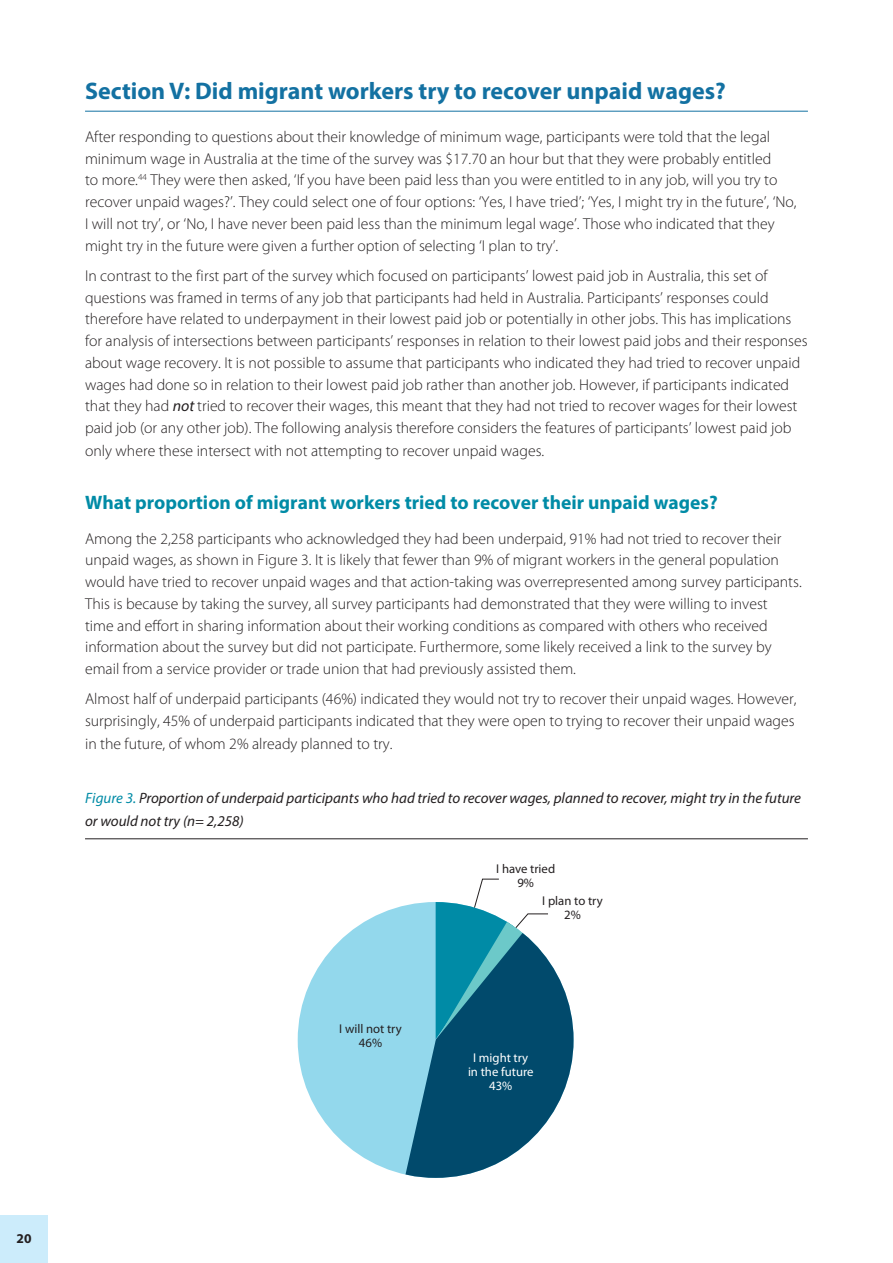
<style>
.page{position:relative;width:893px;height:1263px;background:#fff}
.page>*{position:absolute;margin:0;border:0;box-sizing:border-box;transform-origin:0 0}
.Section{font:700 24px "Myriad Pro";color:#1371a2}
.heading_2{font:700 19.5px "Myriad Pro";color:#008ba6}
.t1{font:300 15.75px/21.8px "Myriad Pro";color:#231f20}
.Figures{font:italic 15px/22.5px "Myriad Pro";color:#231f20}
.t2{font:700 13.5px "Myriad Pro";color:#231f20}
.t3{font:12.75px/14.1px "Myriad Pro";color:#231f20;text-align:center}
.t4{font:12.75px/14.1px "Myriad Pro";color:#fff;text-align:center}
.s1{font-weight:400;font-style:italic}
.s2{color:#008ba6}
</style>
<div class="page">
<div style="left:0;top:1215px;width:48px;height:48px;background:#ccecfb"></div>
<hr style="left:85px;top:111px;width:723px;height:1px;background:#1371a2">
<hr style="left:85px;top:838px;width:723px;height:1px;background:#231f20">
<div style="left:298px;top:902px;width:276px;height:276px;background:#93d8ec;border-radius:50%"></div>
<svg style="left:401px;top:878px;width:173px;height:300px"></svg>
<p class="Section" style="left:85px;top:75px;width:642px">Section V: Did migrant workers try to recover unpaid wages?</p>
<p class="t1" style="left:85px;top:126px;width:713px">After responding to questions about their knowledge of minimum wage, participants were told that the legal minimum wage in Australia at the time of the survey was $17.70 an hour but that they were probably entitled<br>to more.<sup>44</sup> They were then asked, ‘If you have been paid less than you were entitled to in any job, will you try to recover unpaid wages?’. They could select one of four options: ‘Yes, I have tried’; ‘Yes, I might try in the future’, ‘No, I will not try’, or ‘No, I have never been paid less than the minimum legal wage’. Those who indicated that they might try in the future were given a further option of selecting ‘I plan to try’.</p>
<p class="t1" style="left:85px;top:264px;width:724px">In contrast to the first part of the survey which focused on participants’ lowest paid job in Australia, this set of questions was framed in terms of any job that participants had held in Australia. Participants’ responses could therefore have related to underpayment in their lowest paid job or potentially in other jobs. This has implications for analysis of intersections between participants’ responses in relation to their lowest paid jobs and their responses about wage recovery. It is not possible to assume that participants who indicated they had tried to recover unpaid wages had done so in relation to their lowest paid job rather than another job. However, if participants indicated that they had <span class="s1">not</span> tried to recover their wages, this meant that they had not tried to recover wages for their lowest paid job (or any other job). The following analysis therefore considers the features of participants’ lowest paid job only where these intersect with not attempting to recover unpaid wages.</p>
<p class="heading_2" style="left:85px;top:490px;width:634px">What proportion of migrant workers tried to recover their unpaid wages?</p>
<p class="t1" style="left:85px;top:527px;width:718px">Among the 2,258 participants who acknowledged they had been underpaid, 91% had not tried to recover their unpaid wages, as shown in Figure 3. It is likely that fewer than 9% of migrant workers in the general population would have tried to recover unpaid wages and that action-taking was overrepresented among survey participants.<br>This is because by taking the survey, all survey participants had demonstrated that they were willing to invest<br>time and effort in sharing information about their working conditions as compared with others who received information about the survey but did not participate. Furthermore, some likely received a link to the survey by email from a service provider or trade union that had previously assisted them.</p>
<p class="t1" style="left:85px;top:688px;width:713px;line-height:22.2px;text-align:justify">Almost half of underpaid participants (46%) indicated they would not try to recover their unpaid wages. However, surprisingly, 45% of underpaid participants indicated that they were open to trying to recover their unpaid wages in the future, of whom 2% already planned to try.</p>
<p class="Figures" style="left:85px;top:787px;width:717px"><span class="s2">Figure 3.</span> Proportion of underpaid participants who had tried to recover wages, planned to recover, might try in the future or would not try (n= 2,258)</p>
<p class="t3" style="left:496px;top:861px;width:60px">I have tried<br>9%</p>
<p class="t3" style="left:542px;top:893px;width:62px">I plan to try<br>2%</p>
<p class="t3" style="left:339px;top:1021px;width:64px">I will not try<br>46%</p>
<p class="t4" style="left:468px;top:1050px;width:67px">I might try in the future<br>43%</p>
<p class="t2" style="left:17px;top:1229px;width:16px">20</p>
</div>
